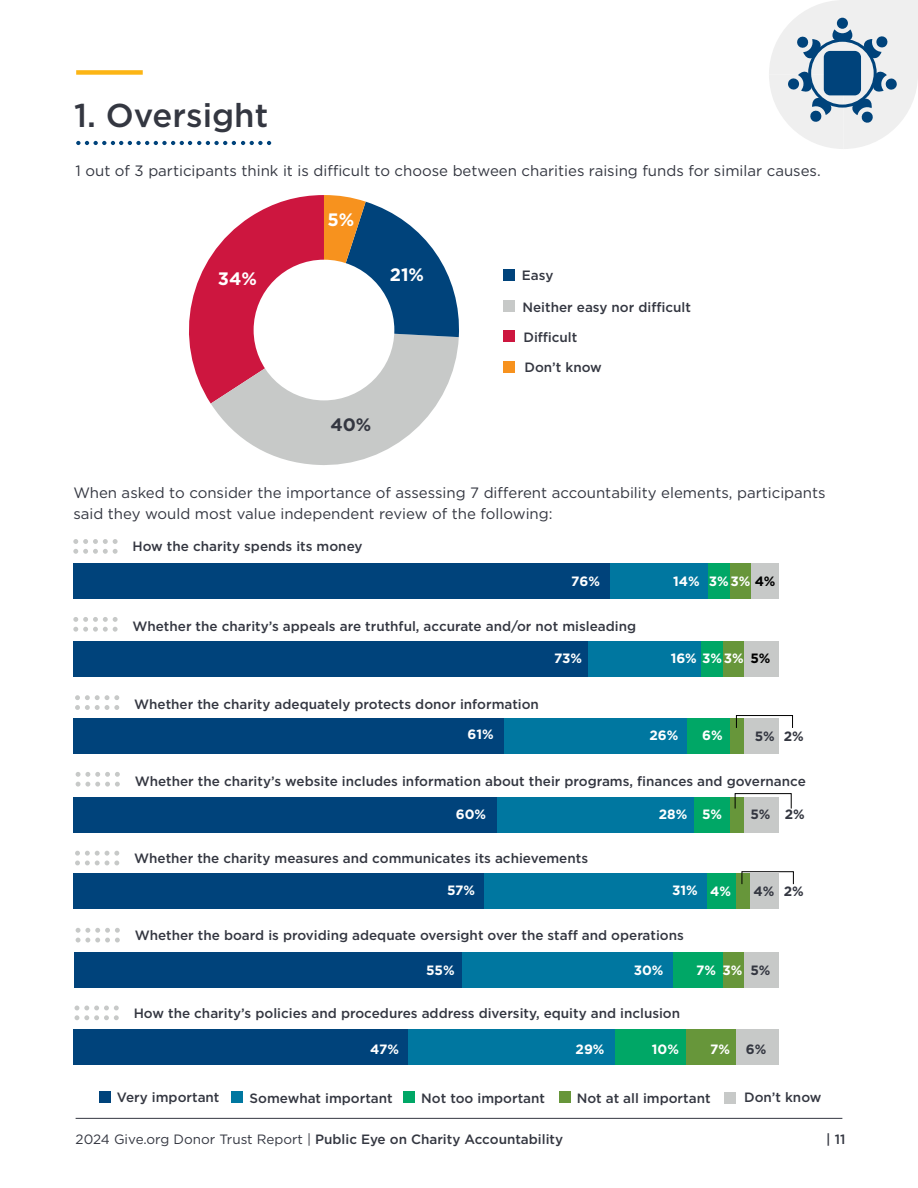
<style>
.page{position:relative;width:918px;height:1188px;background:#fff}
.page>*{position:absolute;margin:0;border:0;box-sizing:border-box;transform-origin:0 0}
.t1{font:500 33px "Gotham";color:#343741}
.t2{font:700 18px "Gotham";color:#fff}
.t3{font:700 18px "Gotham";color:#343741}
.t4{font:15px/21px "Gotham";color:#343741}
.t5{font:500 13.5px "Gotham";color:#343741}
.t6{font:700 13.5px "Gotham";color:#fff}
.t7{font:700 13.5px "Gotham";color:#343741}
.t8{font:700 13.5px "Gotham";color:#000}
.s1{color:#000}
.s2{font-weight:400}
</style>
<div class="page">
<hr style="left:76px;top:1118px;width:766px;height:1px;background:#343741">
<div style="left:76px;top:70px;width:67px;height:5px;background:#fcb515"></div>
<svg style="left:189px;top:195px;width:270px;height:270px"></svg>
<div style="left:254px;top:260px;width:140px;height:140px;background:#fff;border-radius:50%"></div>
<div style="left:503px;top:269px;width:11px;height:12px;background:#00437b"></div>
<div style="left:503px;top:300px;width:11px;height:12px;background:#c7c9c8"></div>
<div style="left:503px;top:361px;width:11px;height:12px;background:#f7921e"></div>
<div style="left:503px;top:331px;width:11px;height:11px;background:#cd163f"></div>
<div style="left:100px;top:1092px;width:11px;height:11px;background:#00437b"></div>
<div style="left:232px;top:1092px;width:11px;height:11px;background:#0077a0"></div>
<div style="left:404px;top:1092px;width:11px;height:11px;background:#00a766"></div>
<div style="left:725px;top:1092px;width:11px;height:11px;background:#c7c9c8"></div>
<div style="left:559px;top:1092px;width:11px;height:11px;background:#67963a"></div>
<svg style="left:76px;top:141px;width:195px;height:4px"></svg>
<svg style="left:769px;top:0;width:149px;height:149px"></svg>
<svg style="left:73px;top:539px;width:45px;height:15px"></svg>
<div style="left:750px;top:564px;width:29px;height:35px;background:#c7c9c8"></div>
<div style="left:729px;top:564px;width:21px;height:35px;background:#67963a"></div>
<div style="left:708px;top:564px;width:21px;height:35px;background:#00a766"></div>
<div style="left:609px;top:564px;width:99px;height:35px;background:#0077a0"></div>
<div style="left:73px;top:564px;width:536px;height:35px;background:#00437b"></div>
<svg style="left:73px;top:617px;width:45px;height:15px"></svg>
<div style="left:743px;top:641px;width:36px;height:36px;background:#c7c9c8"></div>
<div style="left:722px;top:641px;width:21px;height:36px;background:#67963a"></div>
<div style="left:701px;top:641px;width:21px;height:36px;background:#00a766"></div>
<div style="left:588px;top:641px;width:113px;height:36px;background:#0077a0"></div>
<div style="left:73px;top:641px;width:515px;height:36px;background:#00437b"></div>
<svg style="left:76px;top:928px;width:44px;height:15px"></svg>
<div style="left:743px;top:952px;width:36px;height:35px;background:#c7c9c8"></div>
<div style="left:722px;top:952px;width:21px;height:35px;background:#67963a"></div>
<div style="left:673px;top:952px;width:49px;height:35px;background:#00a766"></div>
<div style="left:462px;top:952px;width:211px;height:35px;background:#0077a0"></div>
<div style="left:75px;top:952px;width:387px;height:35px;background:#00437b"></div>
<svg style="left:75px;top:1006px;width:44px;height:14px"></svg>
<div style="left:736px;top:1029px;width:43px;height:36px;background:#c7c9c8"></div>
<div style="left:686px;top:1029px;width:50px;height:36px;background:#67963a"></div>
<div style="left:615px;top:1029px;width:71px;height:36px;background:#00a766"></div>
<div style="left:408px;top:1029px;width:207px;height:36px;background:#0077a0"></div>
<div style="left:73px;top:1029px;width:335px;height:36px;background:#00437b"></div>
<svg style="left:75px;top:695px;width:44px;height:15px"></svg>
<div style="left:743px;top:718px;width:36px;height:36px;background:#c7c9c8"></div>
<div style="left:729px;top:718px;width:14px;height:36px;background:#67963a"></div>
<div style="left:687px;top:718px;width:42px;height:36px;background:#00a766"></div>
<div style="left:504px;top:718px;width:183px;height:36px;background:#0077a0"></div>
<div style="left:73px;top:718px;width:431px;height:36px;background:#00437b"></div>
<div style="left:736px;top:715px;width:57px;height:13px;border:1px solid #000"></div>
<svg style="left:76px;top:772px;width:44px;height:15px"></svg>
<div style="left:743px;top:797px;width:36px;height:36px;background:#c7c9c8"></div>
<div style="left:729px;top:797px;width:14px;height:36px;background:#67963a"></div>
<div style="left:694px;top:797px;width:35px;height:36px;background:#00a766"></div>
<div style="left:497px;top:797px;width:197px;height:36px;background:#0077a0"></div>
<div style="left:73px;top:797px;width:424px;height:36px;background:#00437b"></div>
<div style="left:735px;top:793px;width:56px;height:16px;border:1px solid #000"></div>
<svg style="left:75px;top:851px;width:44px;height:14px"></svg>
<div style="left:750px;top:874px;width:29px;height:35px;background:#c7c9c8"></div>
<div style="left:735px;top:874px;width:15px;height:35px;background:#67963a"></div>
<div style="left:707px;top:874px;width:28px;height:35px;background:#00a766"></div>
<div style="left:484px;top:874px;width:223px;height:35px;background:#0077a0"></div>
<div style="left:73px;top:874px;width:411px;height:35px;background:#00437b"></div>
<p class="t1" style="left:74px;top:94px;width:196px">1. Oversight</p>
<p class="t4" style="left:76px;top:160px;width:747px">1 out of 3 participants think it is difficult to choose between charities raising funds for similar causes.</p>
<p class="t2" style="left:218px;top:267px;width:41px">34%</p>
<p class="t2" style="left:327px;top:208px;width:28px">5%</p>
<p class="t2" style="left:390px;top:263px;width:36px">21%</p>
<p class="t3" style="left:330px;top:413px;width:43px">40%</p>
<p class="t5" style="left:522px;top:267px;width:33px">Easy</p>
<p class="t5" style="left:522px;top:298px;width:170px">Neither easy nor difficult</p>
<p class="t5" style="left:523px;top:328px;width:55px">Difficult</p>
<p class="t5" style="left:524px;top:359px;width:79px">Don’t know</p>
<p class="t4" style="left:73px;top:482px;width:754px">When asked to consider the importance of assessing 7 different accountability elements, participants said they would most value independent review of the following:</p>
<p class="t5" style="left:133px;top:537px;width:232px">How the charity spends its money</p>
<p class="t6" style="left:571px;top:572px;width:30px">76%</p>
<p class="t6" style="left:673px;top:572px;width:28px">14%</p>
<p class="t6" style="left:709px;top:572px;width:68px">3%3% <span class="s1">4%</span></p>
<p class="t5" style="left:133px;top:617px;width:505px">Whether the charity’s appeals are truthful, accurate and/or not misleading</p>
<p class="t6" style="left:554px;top:649px;width:30px">73%</p>
<p class="t6" style="left:671px;top:649px;width:75px">16% 3%3%</p>
<p class="t8" style="left:750px;top:649px;width:22px">5%</p>
<p class="t5" style="left:134px;top:695px;width:406px">Whether the charity adequately protects donor information</p>
<p class="t6" style="left:468px;top:725px;width:28px">61%</p>
<p class="t6" style="left:650px;top:726px;width:30px">26%</p>
<p class="t6" style="left:702px;top:726px;width:22px">6%</p>
<p class="t7" style="left:755px;top:727px;width:22px">5%</p>
<p class="t7" style="left:784px;top:727px;width:22px">2%</p>
<p class="t5" style="left:135px;top:772px;width:673px">Whether the charity’s website includes information about their programs, finances and governance</p>
<p class="t6" style="left:456px;top:806px;width:32px">60%</p>
<p class="t6" style="left:659px;top:806px;width:30px">28%</p>
<p class="t6" style="left:702px;top:806px;width:22px">5%</p>
<p class="t7" style="left:750px;top:806px;width:22px">5%</p>
<p class="t7" style="left:785px;top:806px;width:22px">2%</p>
<p class="t5" style="left:134px;top:849px;width:455px">Whether the charity measures and communicates its achievements</p>
<p class="t6" style="left:447px;top:881px;width:30px">57%</p>
<p class="t6" style="left:672px;top:881px;width:27px">31%</p>
<p class="t6" style="left:710px;top:882px;width:22px">4%</p>
<p class="t7" style="left:754px;top:882px;width:22px">4%</p>
<p class="t7" style="left:784px;top:882px;width:22px">2%</p>
<p class="t5" style="left:135px;top:927px;width:551px">Whether the board is providing adequate oversight over the staff and operations</p>
<p class="t6" style="left:426px;top:961px;width:30px">55%</p>
<p class="t6" style="left:634px;top:961px;width:31px">30%</p>
<p class="t6" style="left:696px;top:961px;width:21px">7%</p>
<p class="t6" style="left:723px;top:961px;width:21px">3%</p>
<p class="t7" style="left:750px;top:961px;width:22px">5%</p>
<p class="t5" style="left:134px;top:1004px;width:548px">How the charity’s policies and procedures address diversity, equity and inclusion</p>
<p class="t6" style="left:370px;top:1040px;width:30px">47%</p>
<p class="t6" style="left:576px;top:1040px;width:30px">29%</p>
<p class="t6" style="left:652px;top:1040px;width:29px">10%</p>
<p class="t6" style="left:710px;top:1040px;width:21px">7%</p>
<p class="t7" style="left:746px;top:1040px;width:22px">6%</p>
<p class="t5" style="left:117px;top:1089px;width:104px">Very important</p>
<p class="t5" style="left:250px;top:1089px;width:145px">Somewhat important</p>
<p class="t5" style="left:421px;top:1089px;width:125px">Not too important</p>
<p class="t5" style="left:577px;top:1089px;width:135px">Not at all important</p>
<p class="t5" style="left:744px;top:1089px;width:79px">Don’t know</p>
<p class="t5" style="left:76px;top:1131px;width:489px"><span class="s2">2024 Give.org Donor Trust Report |</span> Public Eye on Charity Accountability</p>
<p class="t5" style="left:826px;top:1131px;width:21px">| 11</p>
</div>
